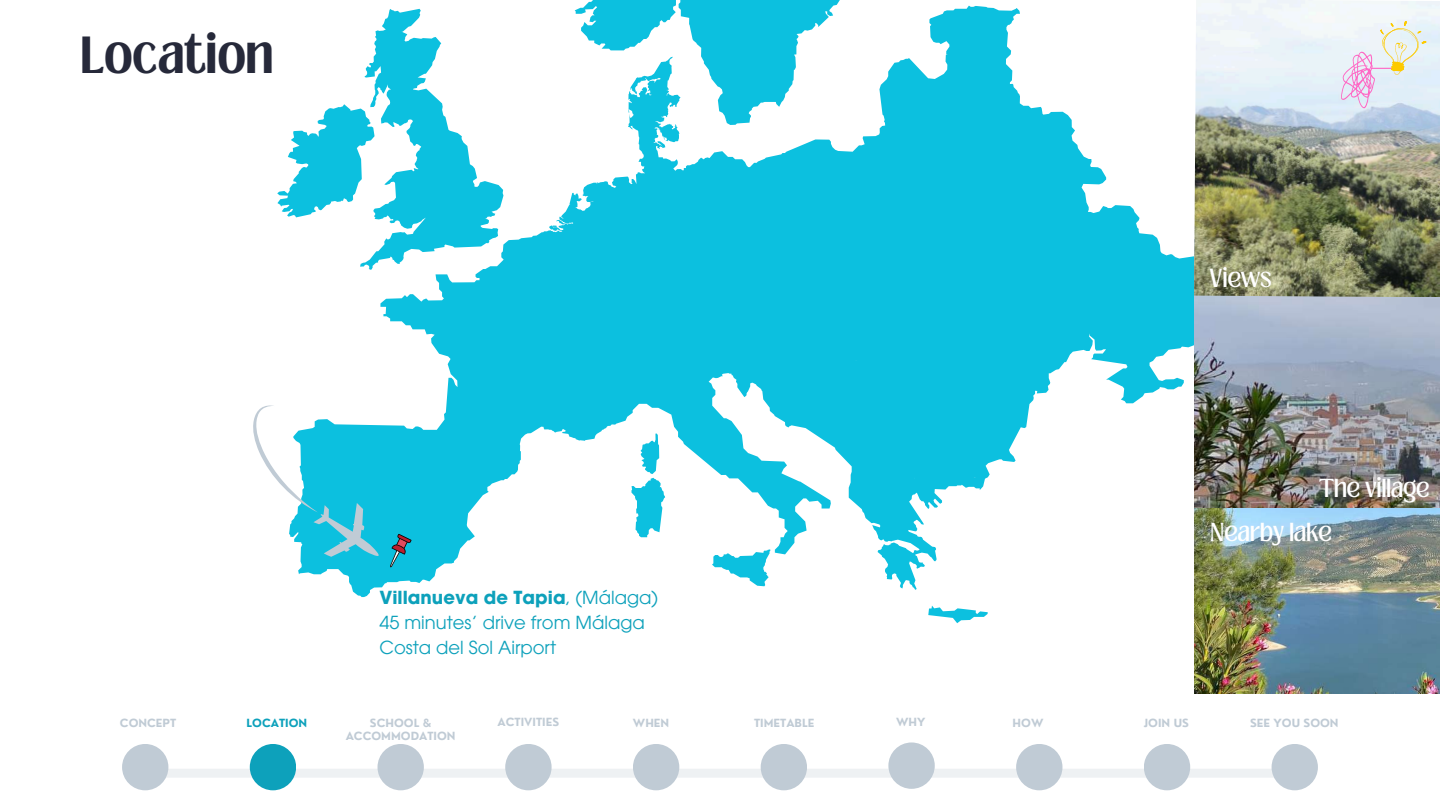
<style>
.page{position:relative;width:1440px;height:810px;background:#fff}
.page>*{position:absolute;margin:0;border:0;box-sizing:border-box;transform-origin:0 0}
.t1{font:700 40px "Loubag";color:#26293a}
.t2{font:20px "Loubag";color:#fff}
.t3{font:18px/24.8px "ITC Avant Garde Pro";color:#0da1bb}
.t4{font:700 11px "Nourd";color:#c0cbd5}
.t5{font:700 11px "Nourd";color:#0da1bb}
.s1{font-weight:700}
</style>
<div class="page">
<svg style="left:928px;top:606px;width:60px;height:17px"></svg>
<svg style="left:289px;top:8px;width:905px;height:589px;fill:#0cc0df"></svg>
<svg style="left:572px;top:0;width:512px;height:125px"></svg>
<img style="left:1194px;top:297px;width:246px;height:212px">
<img style="left:1194px;top:509px;width:246px;height:184px">
<img style="left:1194px;top:0;width:246px;height:297px">
<svg style="left:1341px;top:20px;width:86px;height:88px;background:#e8e5ea"></svg>
<svg style="left:253px;top:405px;width:126px;height:152px"></svg>
<div style="left:144px;top:769px;width:1152px;height:9px;background:#eef1f3"></div>
<div style="left:122px;top:744px;width:46px;height:46px;background:#c0cbd5;border-radius:50%"></div>
<div style="left:378px;top:744px;width:46px;height:46px;background:#c0cbd5;border-radius:50%"></div>
<div style="left:1144px;top:744px;width:46px;height:46px;background:#c0cbd5;border-radius:50%"></div>
<div style="left:633px;top:744px;width:46px;height:46px;background:#c0cbd5;border-radius:50%"></div>
<div style="left:505px;top:744px;width:47px;height:46px;background:#c0cbd5;border-radius:50%"></div>
<div style="left:761px;top:744px;width:46px;height:46px;background:#c0cbd5;border-radius:50%"></div>
<div style="left:1016px;top:744px;width:46px;height:46px;background:#c0cbd5;border-radius:50%"></div>
<div style="left:250px;top:744px;width:46px;height:46px;background:#0da1bb;border-radius:50%"></div>
<div style="left:1272px;top:744px;width:46px;height:46px;background:#c0cbd5;border-radius:50%"></div>
<div style="left:888px;top:742px;width:47px;height:47px;background:#c0cbd5;border-radius:50%"></div>
<svg style="left:390px;top:534px;width:22px;height:33px"></svg>
<h1 class="t1" style="left:81px;top:23px;width:194px">Location</h1>
<h3 class="t3" style="left:379px;top:587px;width:280px"><span class="s1">Villanueva de Tapia</span>, (Málaga)<br>45 minutes’ drive from Málaga<br>Costa del Sol Airport</h3>
<h2 class="t2" style="left:1210px;top:262px;width:63px">Views</h2>
<h2 class="t2" style="left:1319px;top:472px;width:112px">The village</h2>
<h2 class="t2" style="left:1210px;top:516px;width:123px">Nearby lake</h2>
<p class="t5" style="left:247px;top:716px;width:62px">LOCATION</p>
<p class="t4" style="left:370px;top:716px;width:63px">SCHOOL &amp;</p>
<p class="t4" style="left:498px;top:715px;width:63px">ACTIVITIES</p>
<p class="t4" style="left:346px;top:729px;width:111px">ACCOMMODATION</p>
<p class="t4" style="left:120px;top:716px;width:58px">CONCEPT</p>
<p class="t4" style="left:633px;top:716px;width:38px">WHEN</p>
<p class="t4" style="left:754px;top:716px;width:62px">TIMETABLE</p>
<p class="t4" style="left:896px;top:715px;width:31px">WHY</p>
<p class="t4" style="left:1013px;top:716px;width:32px">HOW</p>
<p class="t4" style="left:1144px;top:716px;width:47px">JOIN US</p>
<p class="t4" style="left:1250px;top:716px;width:90px">SEE YOU SOON</p>
</div>
